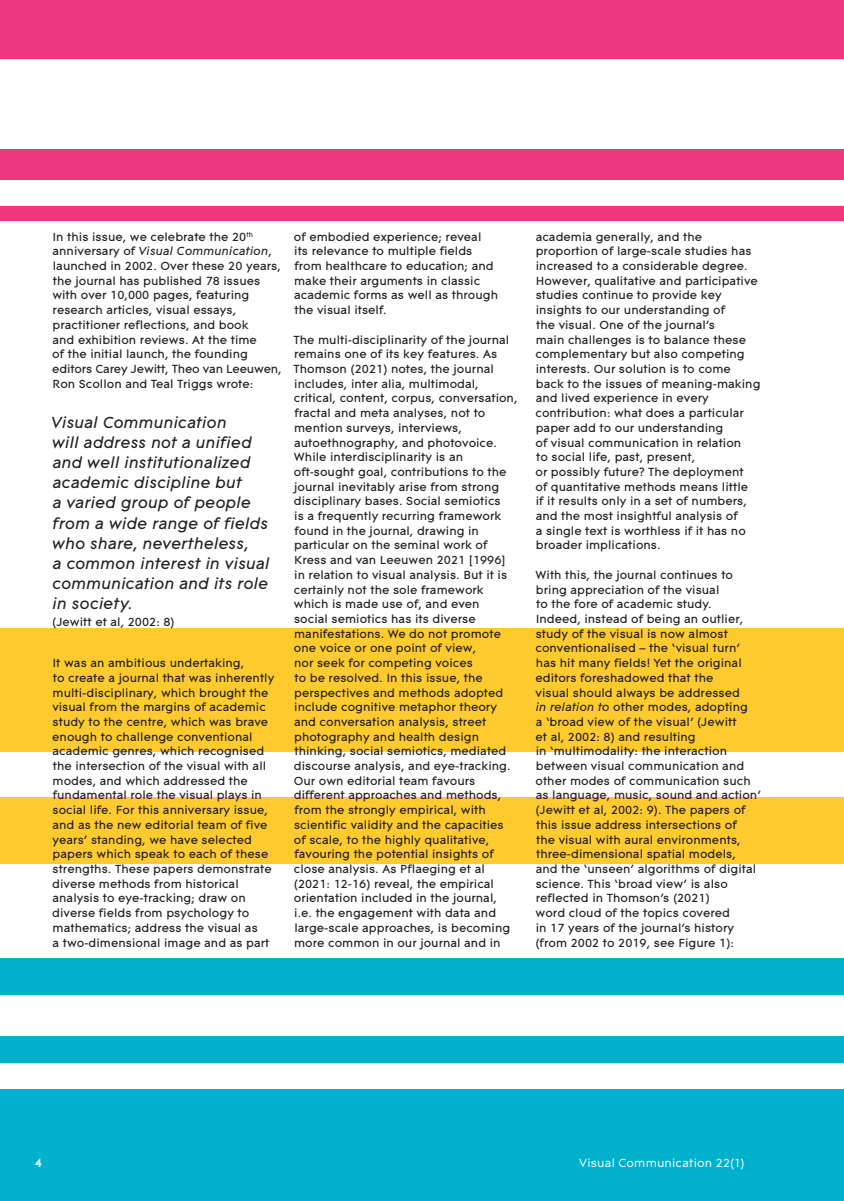
<style>
.page{position:relative;width:844px;height:1201px;background:#fff}
.page>*{position:absolute;margin:0;border:0;box-sizing:border-box;transform-origin:0 0}
.t1{font:italic 16.62px/20.1px "Contax Pro 66 Med";color:#231f20}
.t2{font:12.25px/14.7px "Contax Pro 65 Med";color:#231f20}
.t3{font:italic 12.25px "Contax Pro 66 Med";color:#231f20}
.t4{font:12.25px "Contax Pro 55";letter-spacing:.015em;color:#fff}
.t5{font:700 12.25px "Contax Pro 75";color:#fff}
.s1{font-family:"Contax Pro 65 Med";font-style:normal}
.s2{font-family:"Contax Pro 66 Med";font-style:italic}
</style>
<div class="page">
<div style="left:0;top:0;width:843px;height:220px;background:#ef377f"></div>
<div style="left:0;top:958px;width:843px;height:242px;background:#00b1cd"></div>
<div style="left:0;top:60px;width:843px;height:89px;background:#fff"></div>
<div style="left:0;top:1063px;width:843px;height:26px;background:#fff"></div>
<div style="left:0;top:995px;width:843px;height:41px;background:#fff"></div>
<div style="left:0;top:180px;width:843px;height:25px;background:#fff"></div>
<div style="left:0;top:628px;width:843px;height:235px;background:#fecb2f"></div>
<div style="left:0;top:752px;width:843px;height:45px;background:#fff"></div>
<p class="t2" style="left:52px;top:229px;width:202px">In this issue, we celebrate the 20<sup>th</sup></p>
<p class="t3" style="left:52px;top:244px;width:221px"><span class="s1">anniversary of</span> Visual Communication<span class="s1">,</span></p>
<p class="t2" style="left:52px;top:258px;width:231px">launched in 2002. Over these 20 years, the journal has published 78 issues with over 10,000 pages, featuring research articles, visual essays, practitioner reflections, and book<br>and exhibition reviews. At the time<br>of the initial launch, the founding editors Carey Jewitt, Theo van Leeuwen, Ron Scollon and Teal Triggs wrote:</p>
<p class="t1" style="left:51px;top:412px;width:220px">Visual Communication<br>will address not a unified and well institutionalized academic discipline but<br>a varied group of people from a wide range of fields who share, nevertheless,<br>a common interest in visual communication and its role in society.</p>
<p class="t2" style="left:52px;top:614px;width:124px">(Jewitt et al, 2002: 8)</p>
<p class="t2" style="left:52px;top:655px;width:223px">It was an ambitious undertaking,<br>to create a journal that was inherently multi-disciplinary, which brought the visual from the margins of academic study to the centre, which was brave enough to challenge conventional academic genres, which recognised the intersection of the visual with all modes, and which addressed the fundamental role the visual plays in social life. For this anniversary issue, and as the new editorial team of five years’ standing, we have selected papers which speak to each of these strengths. These papers demonstrate diverse methods from historical analysis to eye-tracking; draw on diverse fields from psychology to mathematics; address the visual as<br>a two-dimensional image and as part</p>
<p class="t2" style="left:294px;top:229px;width:206px">of embodied experience; reveal its relevance to multiple fields from healthcare to education; and make their arguments in classic academic forms as well as through the visual itself.</p>
<p class="t2" style="left:293px;top:332px;width:225px">The multi-disciplinarity of the journal remains one of its key features. As Thomson (2021) notes, the journal includes, inter alia, multimodal, critical, content, corpus, conversation, fractal and meta analyses, not to mention surveys, interviews, autoethnography, and photovoice.<br>While interdisciplinarity is an oft-sought goal, contributions to the journal inevitably arise from strong disciplinary bases. Social semiotics<br>is a frequently recurring framework found in the journal, drawing in particular on the seminal work of Kress and van Leeuwen 2021 [1996] in relation to visual analysis. But it is certainly not the sole framework which is made use of, and even<br>social semiotics has its diverse manifestations. We do not promote one voice or one point of view,<br>nor seek for competing voices<br>to be resolved. In this issue, the perspectives and methods adopted include cognitive metaphor theory and conversation analysis, street photography and health design thinking, social semiotics, mediated discourse analysis, and eye-tracking.<br>Our own editorial team favours different approaches and methods, from the strongly empirical, with scientific validity and the capacities of scale, to the highly qualitative, favouring the potential insights of close analysis. As Pflaeging et al (2021: 12-16) reveal, the empirical orientation included in the journal, i.e. the engagement with data and large-scale approaches, is becoming more common in our journal and in</p>
<p class="t2" style="left:535px;top:229px;width:226px">academia generally, and the proportion of large-scale studies has increased to a considerable degree.<br>However, qualitative and participative studies continue to provide key insights to our understanding of<br>the visual. One of the journal’s<br>main challenges is to balance these complementary but also competing interests. Our solution is to come back to the issues of meaning-making and lived experience in every contribution: what does a particular paper add to our understanding<br>of visual communication in relation<br>to social life, past, present,<br>or possibly future? The deployment<br>of quantitative methods means little<br>if it results only in a set of numbers, and the most insightful analysis of<br>a single text is worthless if it has no broader implications.</p>
<p class="t2" style="left:535px;top:567px;width:227px">With this, the journal continues to bring appreciation of the visual<br>to the fore of academic study.<br>Indeed, instead of being an outlier, study of the visual is now almost conventionalised – the ‘visual turn’ has hit many fields! Yet the original editors foreshadowed that the<br>visual should always be addressed<br><span class="s2">in relation to</span> other modes, adopting<br>a ‘broad view of the visual’ (Jewitt<br>et al, 2002: 8) and resulting<br>in ‘multimodality: the interaction between visual communication and other modes of communication such as language, music, sound and action’ (Jewitt et al, 2002: 9). The papers of this issue address intersections of<br>the visual with aural environments, three-dimensional spatial models,<br>and the ‘unseen’ algorithms of digital science. This ‘broad view’ is also reflected in Thomson’s (2021)<br>word cloud of the topics covered<br>in 17 years of the journal’s history (from 2002 to 2019, see Figure 1):</p>
<p class="t5" style="left:35px;top:1155px;width:9px">4</p>
<p class="t4" style="left:579px;top:1155px;width:167px">Visual Communication 22(1)</p>
</div>
